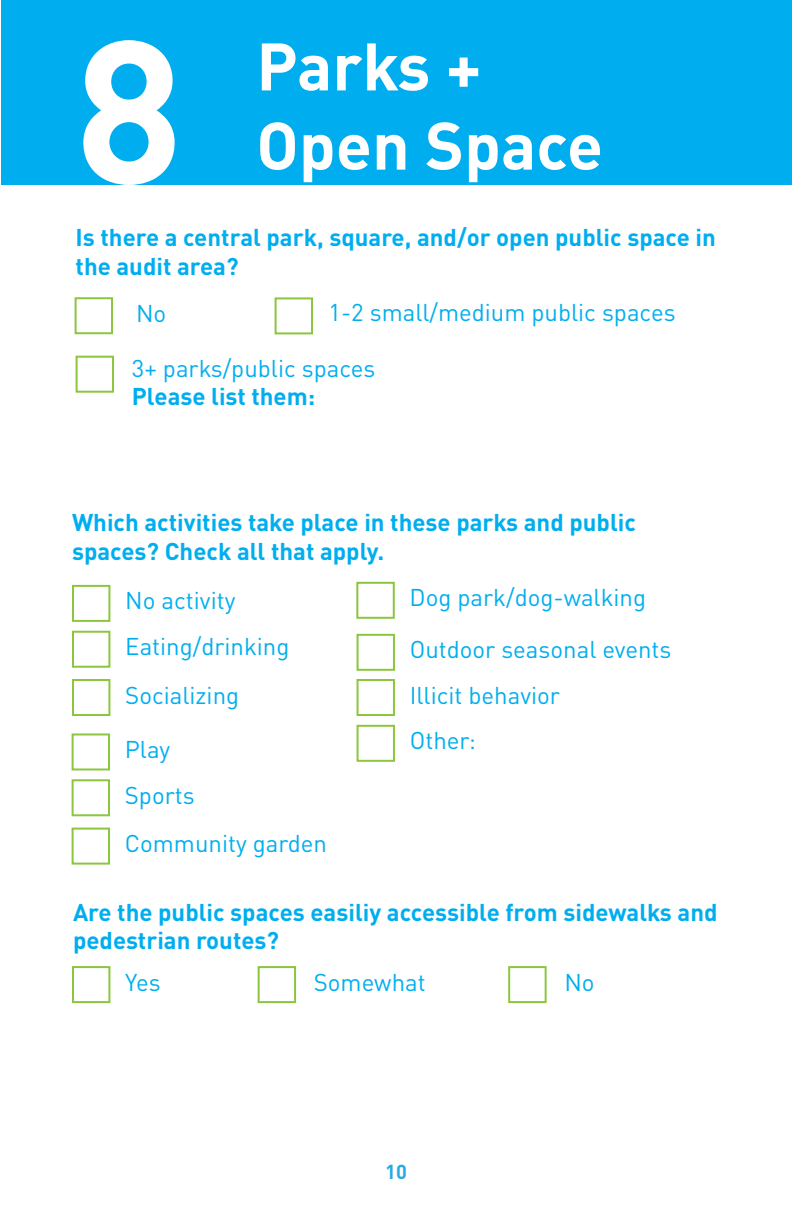
<style>
.page{position:relative;width:792px;height:1224px;background:#fff}
.page>*{position:absolute;margin:0;border:0;box-sizing:border-box;transform-origin:0 0}
.t1{font:700 200px "DINOT";color:#fff}
.t2{font:700 66px "DINOT";color:#fff}
.t3{font:700 24px/28.8px "DINOT";color:#00aeef}
.t4{font:24px "DINOT";color:#00aeef}
.t5{font:700 20px "DINOT";color:#29abe2}
</style>
<div class="page">
<div style="left:1px;top:0;width:791px;height:184px;background:#00aeef"></div>
<div style="left:75px;top:297px;width:38px;height:37px;border:2px solid #8cc63f"></div>
<div style="left:275px;top:297px;width:38px;height:37px;border:2px solid #8cc63f"></div>
<div style="left:76px;top:356px;width:38px;height:37px;border:2px solid #8cc63f"></div>
<div style="left:72px;top:585px;width:38px;height:37px;border:2px solid #8cc63f"></div>
<div style="left:72px;top:631px;width:38px;height:37px;border:2px solid #8cc63f"></div>
<div style="left:356px;top:582px;width:39px;height:37px;border:2px solid #8cc63f"></div>
<div style="left:357px;top:634px;width:38px;height:37px;border:2px solid #8cc63f"></div>
<div style="left:72px;top:679px;width:38px;height:37px;border:2px solid #8cc63f"></div>
<div style="left:72px;top:733px;width:38px;height:37px;border:2px solid #8cc63f"></div>
<div style="left:72px;top:779px;width:38px;height:37px;border:2px solid #8cc63f"></div>
<div style="left:72px;top:828px;width:38px;height:37px;border:2px solid #8cc63f"></div>
<div style="left:357px;top:679px;width:38px;height:37px;border:2px solid #8cc63f"></div>
<div style="left:357px;top:725px;width:38px;height:37px;border:2px solid #8cc63f"></div>
<div style="left:72px;top:966px;width:38px;height:37px;border:2px solid #8cc63f"></div>
<div style="left:258px;top:966px;width:38px;height:37px;border:2px solid #8cc63f"></div>
<div style="left:508px;top:966px;width:39px;height:37px;border:2px solid #8cc63f"></div>
<p class="t1" style="left:75px;top:-19px;width:110px">8</p>
<p class="t2" style="left:256px;top:23px;width:227px">Parks +</p>
<p class="t2" style="left:256px;top:103px;width:348px">Open Space</p>
<p class="t3" style="left:76px;top:222px;width:642px">Is there a central park, square, and/or open public space in the audit area?</p>
<p class="t4" style="left:136px;top:298px;width:32px">No</p>
<p class="t4" style="left:329px;top:297px;width:349px">1-2 small/medium public spaces</p>
<p class="t4" style="left:132px;top:353px;width:245px">3+ parks/public spaces</p>
<p class="t3" style="left:132px;top:381px;width:185px">Please list them:</p>
<p class="t3" style="left:72px;top:508px;width:565px">Which activities take place in these parks and public</p>
<p class="t3" style="left:72px;top:536px;width:314px">spaces? Check all that apply.</p>
<p class="t4" style="left:125px;top:586px;width:112px">No activity</p>
<p class="t4" style="left:125px;top:632px;width:166px">Eating/drinking</p>
<p class="t4" style="left:410px;top:583px;width:238px">Dog park/dog-walking</p>
<p class="t4" style="left:410px;top:635px;width:263px">Outdoor seasonal events</p>
<p class="t4" style="left:125px;top:680px;width:115px">Socializing</p>
<p class="t4" style="left:125px;top:734px;width:47px">Play</p>
<p class="t4" style="left:125px;top:780px;width:71px">Sports</p>
<p class="t4" style="left:125px;top:828px;width:204px">Community garden</p>
<p class="t4" style="left:410px;top:680px;width:152px">Illicit behavior</p>
<p class="t4" style="left:410px;top:726px;width:68px">Other:</p>
<p class="t3" style="left:73px;top:897px;width:646px">Are the public spaces easiliy accessible from sidewalks and pedestrian routes?</p>
<p class="t4" style="left:125px;top:967px;width:37px">Yes</p>
<p class="t4" style="left:314px;top:967px;width:113px">Somewhat</p>
<p class="t4" style="left:564px;top:967px;width:32px">No</p>
<p class="t5" style="left:385px;top:1158px;width:23px">10</p>
</div>
